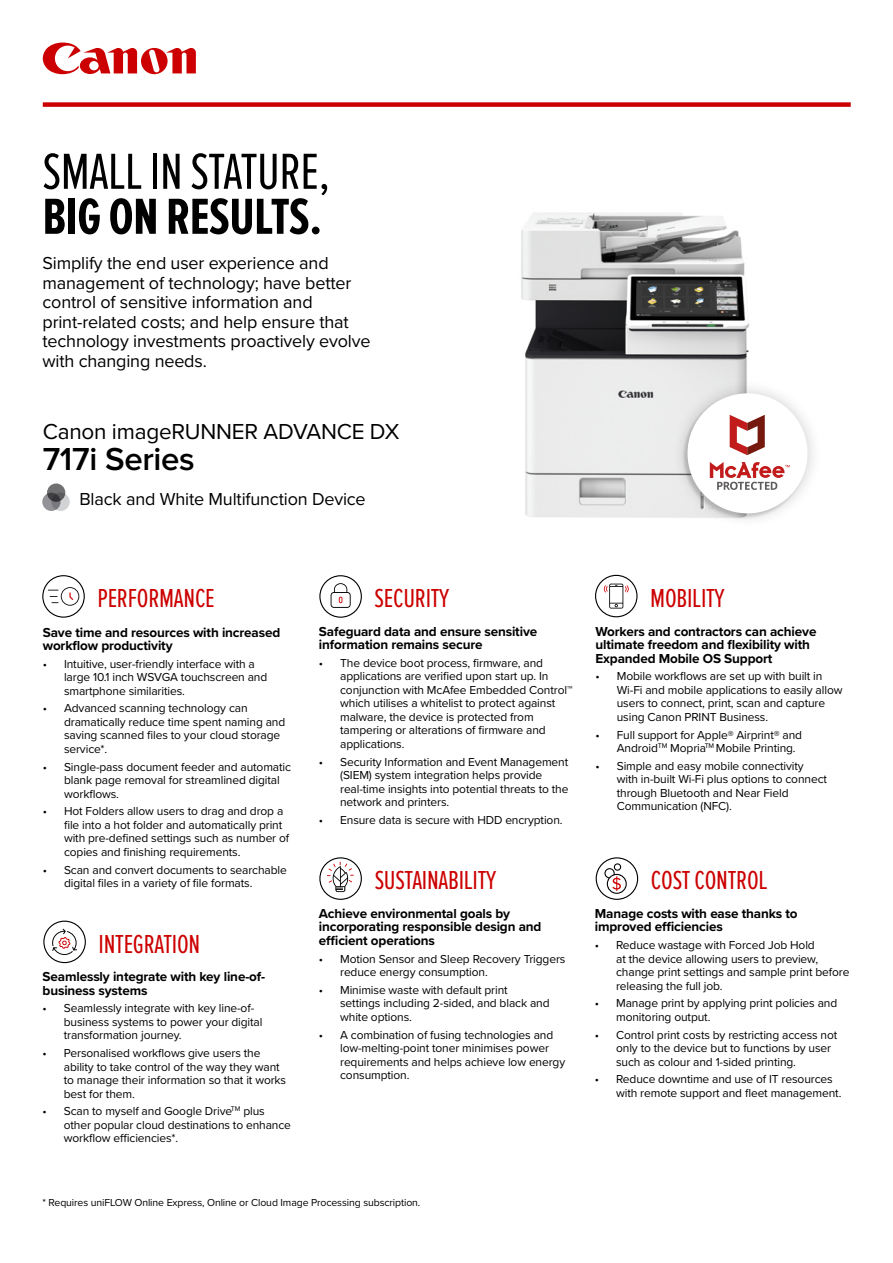
<style>
.page{position:relative;width:893px;height:1263px;background:#fff}
.page>*{position:absolute;margin:0;border:0;box-sizing:border-box;transform-origin:0 0}
.t1{font:52.5px "Proxima Nova Ex Cn";letter-spacing:-.01em;color:#000}
.t2{font:700 52.5px "Proxima Nova Ex Cn";letter-spacing:-.01em;color:#000}
.t3{font:600 33px "Proxima Nova";letter-spacing:-.01em;color:#000}
.t4{font:27px "Proxima Nova Ex Cn";letter-spacing:-.01em;color:#c00}
.t5{font:22.5px "Proxima Nova";letter-spacing:-.01em;color:#000}
.t6{font:18px/19.5px "Proxima Nova";letter-spacing:-.01em;color:#000}
.t7{font:700 13.5px/13.5px "Proxima Nova";letter-spacing:-.01em;color:#000}
.t8{font:12px/13.5px "Proxima Nova";letter-spacing:-.01em;color:#000}
.t9{font:10.5px "Proxima Nova";letter-spacing:-.01em;color:#000}
</style>
<div class="page">
<img style="left:521px;top:213px;width:228px;height:305px">
<svg style="left:43px;top:43px;width:153px;height:31px"></svg>
<div style="left:43px;top:102px;width:808px;height:5px;background:#c00"></div>
<svg style="left:331px;top:583px;width:20px;height:25px"></svg>
<svg style="left:52px;top:929px;width:25px;height:26px"></svg>
<svg style="left:48px;top:587px;width:31px;height:19px"></svg>
<svg style="left:604px;top:863px;width:23px;height:31px"></svg>
<div style="left:595px;top:575px;width:42px;height:42px;border:1px solid #000;border-radius:50%"></div>
<div style="left:319px;top:575px;width:43px;height:43px;border:1px solid #000;border-radius:50%"></div>
<svg style="left:327px;top:862px;width:27px;height:30px"></svg>
<div style="left:319px;top:857px;width:43px;height:43px;border:1px solid #000;border-radius:50%"></div>
<div style="left:43px;top:921px;width:43px;height:42px;border:1px solid #000;border-radius:50%"></div>
<div style="left:596px;top:857px;width:42px;height:43px;border:1px solid #000;border-radius:50%"></div>
<div style="left:42px;top:575px;width:43px;height:43px;border:1px solid #000;border-radius:50%"></div>
<svg style="left:603px;top:584px;width:26px;height:24px"></svg>
<div style="left:670px;top:378px;width:153px;height:153px;background:#000;opacity:.2"></div>
<div style="left:682px;top:393px;width:126px;height:126px;background:#000;opacity:.15"></div>
<div style="left:687px;top:393px;width:120px;height:120px;background:#fff;border-radius:50%"></div>
<svg style="left:710px;top:462px;width:80px;height:28px"></svg>
<svg style="left:730px;top:415px;width:35px;height:40px"></svg>
<div style="left:42px;top:493px;width:19px;height:18px;background:#939297;border-radius:50%"></div>
<svg style="left:51px;top:493px;width:19px;height:18px"></svg>
<svg style="left:47px;top:483px;width:18px;height:19px"></svg>
<h1 class="t1" style="left:43px;top:142px;width:289px">SMALL IN STATURE,</h1>
<h1 class="t2" style="left:43px;top:187px;width:281px">BIG ON RESULTS.</h1>
<h3 class="t6" style="left:43px;top:253px;width:329px">Simplify the end user experience and management of technology; have better control of sensitive information and print-related costs; and help ensure that technology investments proactively evolve with changing needs.</h3>
<h3 class="t5" style="left:43px;top:415px;width:358px">Canon imageRUNNER ADVANCE DX</h3>
<h2 class="t3" style="left:43px;top:440px;width:154px">717i Series</h2>
<h3 class="t6" style="left:79px;top:488px;width:288px">Black and White Multifunction Device</h3>
<h3 class="t4" style="left:98px;top:583px;width:119px">PERFORMANCE</h3>
<h3 class="t4" style="left:650px;top:583px;width:76px">MOBILITY</h3>
<h3 class="t4" style="left:375px;top:583px;width:76px">SECURITY</h3>
<p class="t7" style="left:43px;top:625px;width:239px">Save time and resources with increased workflow productivity</p>
<p class="t8" style="left:64px;top:656px;width:205px;text-indent:-21px">• Intuitive, user-friendly interface with a large 10.1 inch WSVGA touchscreen and smartphone similarities.</p>
<p class="t8" style="left:64px;top:701px;width:223px;text-indent:-21px">• Advanced scanning technology can dramatically reduce time spent naming and saving scanned files to your cloud storage service*.</p>
<p class="t8" style="left:64px;top:759px;width:229px;text-indent:-21px">• Single-pass document feeder and automatic blank page removal for streamlined digital workflows.</p>
<p class="t8" style="left:64px;top:804px;width:227px;text-indent:-21px">• Hot Folders allow users to drag and drop a file into a hot folder and automatically print with pre-defined settings such as number of copies and finishing requirements.</p>
<p class="t8" style="left:64px;top:862px;width:224px;text-indent:-21px">• Scan and convert documents to searchable digital files in a variety of file formats.</p>
<h3 class="t4" style="left:99px;top:928px;width:103px">INTEGRATION</h3>
<p class="t7" style="left:43px;top:970px;width:224px">Seamlessly integrate with key line-of&shy;business systems</p>
<p class="t8" style="left:64px;top:1001px;width:200px;text-indent:-21px">• Seamlessly integrate with key line-of&shy;business systems to power your digital transformation journey.</p>
<p class="t8" style="left:64px;top:1046px;width:224px;text-indent:-21px">• Personalised workflows give users the ability to take control of the way they want to manage their information so that it works best for them.</p>
<p class="t8" style="left:64px;top:1104px;width:229px;text-indent:-21px">• Scan to myself and Google Drive<sup>TM</sup> plus other popular cloud destinations to enhance workflow efficiencies*.</p>
<p class="t7" style="left:319px;top:624px;width:220px">Safeguard data and ensure sensitive information remains secure</p>
<p class="t8" style="left:340px;top:656px;width:234px;text-indent:-21px">• The device boot process, firmware, and applications are verified upon start up. In conjunction with McAfee Embedded Control™ which utilises a whitelist to protect against malware, the device is protected from tampering or alterations of firmware and applications.</p>
<p class="t8" style="left:340px;top:754px;width:230px;text-indent:-21px">• Security Information and Event Management (SIEM) system integration helps provide real-time insights into potential threats to the network and printers.</p>
<p class="t8" style="left:319px;top:813px;width:245px">• Ensure data is secure with HDD encryption.</p>
<p class="t7" style="left:595px;top:624px;width:222px">Workers and contractors can achieve ultimate freedom and flexibility with<br>Expanded Mobile OS Support</p>
<p class="t8" style="left:617px;top:669px;width:227px;text-indent:-21px">• Mobile workflows are set up with built in Wi-Fi and mobile applications to easily allow users to connect, print, scan and capture using Canon PRINT Business.</p>
<p class="t8" style="left:617px;top:727px;width:187px;text-indent:-21px">• Full support for Apple® Airprint® and<br>Android<sup>TM</sup> Mopria<sup>TM</sup> Mobile Printing.</p>
<p class="t8" style="left:617px;top:759px;width:212px;text-indent:-21px">• Simple and easy mobile connectivity with in-built Wi-Fi plus options to connect through Bluetooth and Near Field Communication (NFC).</p>
<h3 class="t4" style="left:375px;top:865px;width:123px">SUSTAINABILITY</h3>
<h3 class="t4" style="left:651px;top:865px;width:118px">COST CONTROL</h3>
<p class="t7" style="left:319px;top:906px;width:224px">Achieve environmental goals by incorporating responsible design and efficient operations</p>
<p class="t8" style="left:340px;top:951px;width:227px;text-indent:-21px">• Motion Sensor and Sleep Recovery Triggers reduce energy consumption.</p>
<p class="t8" style="left:340px;top:982px;width:211px;text-indent:-21px">• Minimise waste with default print settings including 2-sided, and black and white options.</p>
<p class="t8" style="left:340px;top:1027px;width:227px;text-indent:-21px">• A combination of fusing technologies and low-melting-point toner minimises power requirements and helps achieve low energy consumption.</p>
<p class="t7" style="left:595px;top:906px;width:204px">Manage costs with ease thanks to improved efficiencies</p>
<p class="t8" style="left:616px;top:938px;width:235px;text-indent:-21px">• Reduce wastage with Forced Job Hold<br>at the device allowing users to preview, change print settings and sample print before releasing the full job.</p>
<p class="t8" style="left:616px;top:996px;width:223px;text-indent:-21px">• Manage print by applying print policies and monitoring output.</p>
<p class="t8" style="left:616px;top:1027px;width:223px;text-indent:-21px">• Control print costs by restricting access not only to the device but to functions by user such as colour and 1-sided printing.</p>
<p class="t8" style="left:616px;top:1072px;width:227px;text-indent:-21px">• Reduce downtime and use of IT resources with remote support and fleet management.</p>
<p class="t9" style="left:43px;top:1194px;width:379px">* Requires uniFLOW Online Express, Online or Cloud Image Processing subscription.</p>
</div>
